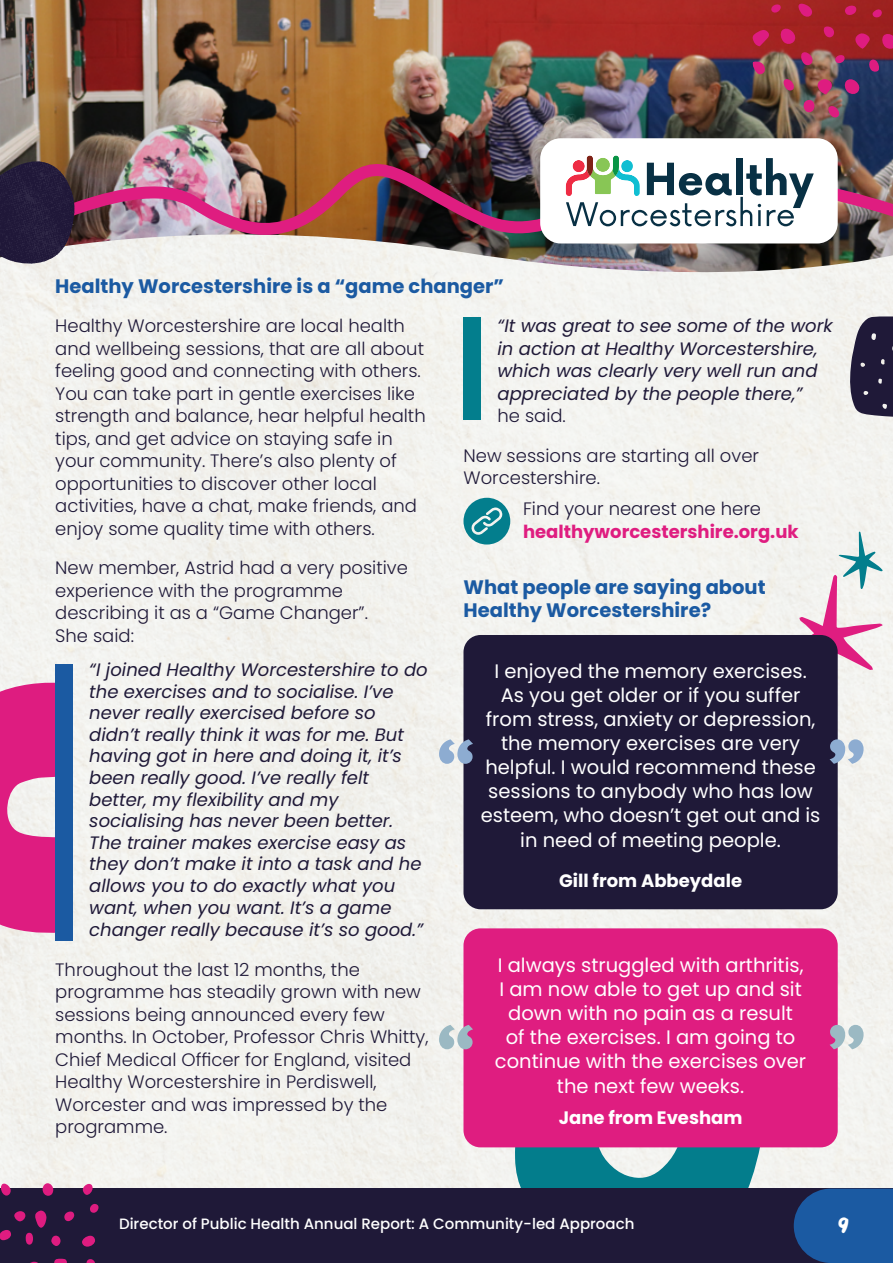
<style>
.page{position:relative;width:893px;height:1263px;background:#fff}
.page>*{position:absolute;margin:0;border:0;box-sizing:border-box;transform-origin:0 0}
.t1{font:21px "More Sugar";color:#fff}
.t2{font:19.5px/24.2px "Poppins";color:#fff;text-align:center}
.Fourth_Headings_H4{font:700 19.5px/22.5px "Poppins";color:#1b5aa2}
.t3{font:300 18px/22.5px "Poppins";color:#1f1938}
.t4{font:italic 18px/21.6px "Poppins";color:#1f1938}
.t5{font:700 18px "Poppins";color:#fff}
.t6{font:700 18px "Poppins";color:#df1d80}
.t7{font:500 15px "Poppins";color:#fff}
.s1{font-weight:300;font-style:normal}
</style>
<div class="page">
<div style="left:0;top:274px;width:893px;height:914px;background:#f2f2ee"></div>
<svg style="left:515px;top:1147px;width:252px;height:41px;fill:#037d8c"></svg>
<svg style="left:0;top:681px;width:55px;height:253px"></svg>
<div style="left:55px;top:664px;width:17px;height:277px;background:#1b5aa2"></div>
<svg style="left:463px;top:498px;width:47px;height:46px"></svg>
<div style="left:463px;top:635px;width:375px;height:274px;background:#1f1938;border-radius:17px"></div>
<div style="left:463px;top:928px;width:375px;height:219px;background:#df1d80;border-radius:17px"></div>
<img style="left:0;top:0;width:893px;height:274px">
<svg style="left:752px;top:29px;width:18px;height:17px"></svg>
<svg style="left:780px;top:28px;width:16px;height:17px"></svg>
<svg style="left:881px;top:33px;width:12px;height:17px"></svg>
<svg style="left:855px;top:33px;width:15px;height:16px"></svg>
<svg style="left:798px;top:3px;width:15px;height:14px"></svg>
<svg style="left:752px;top:60px;width:13px;height:15px"></svg>
<svg style="left:800px;top:51px;width:13px;height:15px"></svg>
<svg style="left:868px;top:59px;width:12px;height:13px"></svg>
<svg style="left:823px;top:26px;width:12px;height:12px"></svg>
<svg style="left:803px;top:78px;width:57px;height:40px"></svg>
<svg style="left:783px;top:78px;width:12px;height:13px"></svg>
<svg style="left:844px;top:5px;width:13px;height:11px"></svg>
<svg style="left:835px;top:54px;width:10px;height:10px"></svg>
<svg style="left:771px;top:4px;width:10px;height:9px"></svg>
<svg style="left:872px;top:9px;width:10px;height:9px"></svg>
<img style="left:0;top:145px;width:893px;height:126px">
<div style="left:540px;top:138px;width:298px;height:105px;background:#fff;border-radius:21px"></div>
<svg style="left:566px;top:155px;width:248px;height:71px"></svg>
<svg style="left:0;top:156px;width:76px;height:109px"></svg>
<svg style="left:849px;top:316px;width:44px;height:103px"></svg>
<div style="left:463px;top:318px;width:17px;height:102px;background:#037e8d"></div>
<svg style="left:439px;top:739px;width:34px;height:25px"></svg>
<svg style="left:439px;top:1025px;width:34px;height:24px"></svg>
<svg style="left:829px;top:739px;width:35px;height:25px"></svg>
<svg style="left:829px;top:1025px;width:35px;height:24px"></svg>
<svg style="left:783px;top:531px;width:99px;height:165px"></svg>
<div style="left:0;top:1188px;width:893px;height:75px;background:#1f1938"></div>
<svg style="left:35px;top:1210px;width:11px;height:18px"></svg>
<svg style="left:30px;top:1261px;width:8px;height:2px"></svg>
<svg style="left:82px;top:1235px;width:13px;height:12px"></svg>
<div style="left:43px;top:1183px;width:10px;height:13px;background:#de1c80;border-radius:50%"></div>
<svg style="left:54px;top:1258px;width:13px;height:5px"></svg>
<svg style="left:1px;top:1183px;width:10px;height:13px"></svg>
<svg style="left:14px;top:1211px;width:11px;height:10px"></svg>
<div style="left:0;top:1230px;width:11px;height:10px;background:#de1c80;border-radius:4px"></div>
<svg style="left:83px;top:1184px;width:10px;height:11px"></svg>
<svg style="left:86px;top:1259px;width:9px;height:4px"></svg>
<svg style="left:64px;top:1211px;width:11px;height:10px"></svg>
<div style="left:26px;top:1233px;width:7px;height:12px;background:#de1c80;border-radius:50%"></div>
<div style="left:51px;top:1235px;width:10px;height:11px;background:#de1c80;border-radius:50%"></div>
<div style="left:90px;top:1204px;width:9px;height:9px;background:#de1c80;border-radius:4px"></div>
<svg style="left:794px;top:1188px;width:99px;height:75px"></svg>
<h4 class="Fourth_Headings_H4" style="left:55px;top:275px;width:450px">Healthy Worcestershire is a “game changer”</h4>
<p class="t3" style="left:55px;top:315px;width:372px">Healthy Worcestershire are local health and wellbeing sessions, that are all about feeling good and connecting with others.<br>You can take part in gentle exercises like strength and balance, hear helpful health tips, and get advice on staying safe in your community. There’s also plenty of opportunities to discover other local activities, have a chat, make friends, and enjoy some quality time with others.</p>
<p class="t3" style="left:55px;top:557px;width:354px">New member, Astrid had a very positive experience with the programme describing it as a “Game Changer”.<br>She said:</p>
<p class="t4" style="left:89px;top:659px;width:340px">“I joined Healthy Worcestershire to do the exercises and to socialise. I’ve never really exercised before so didn’t really think it was for me. But having got in here and doing it, it’s been really good. I’ve really felt better, my flexibility and my socialising has never been better.<br>The trainer makes exercise easy as they don’t make it into a task and he allows you to do exactly what you want, when you want. It’s a game changer really because it’s so good.”</p>
<p class="t3" style="left:55px;top:958px;width:375px">Throughout the last 12 months, the programme has steadily grown with new sessions being announced every few months. In October, Professor Chris Whitty, Chief Medical Officer for England, visited Healthy Worcestershire in Perdiswell, Worcester and was impressed by the programme.</p>
<p class="t4" style="left:497px;top:315px;width:337px;line-height:22.5px">“It was great to see some of the work in action at Healthy Worcestershire, which was clearly very well run and appreciated by the people there,”<br><span class="s1">he said.</span></p>
<p class="t3" style="left:463px;top:444px;width:297px">New sessions are starting all over<br>Worcestershire.</p>
<p class="t3" style="left:523px;top:498px;width:240px">Find your nearest one here</p>
<p class="t6" style="left:523px;top:521px;width:277px">healthyworcestershire.org.uk</p>
<p class="Fourth_Headings_H4" style="left:463px;top:576px;width:304px">What people are saying about<br>Healthy Worcestershire?</p>
<p class="t2" style="left:481px;top:659px;width:341px">I enjoyed the memory exercises.<br>As you get older or if you suffer from stress, anxiety or depression, the memory exercises are very helpful. I would recommend these sessions to anybody who has low esteem, who doesn’t get out and is in need of meeting people.</p>
<p class="t5" style="left:559px;top:870px;width:185px">Gill from Abbeydale</p>
<p class="t2" style="left:495px;top:953px;width:313px">I always struggled with arthritis,<br>I am now able to get up and sit down with no pain as a result<br>of the exercises. I am going to continue with the exercises over the next few weeks.</p>
<p class="t5" style="left:559px;top:1108px;width:185px">Jane from Evesham</p>
<p class="t7" style="left:119px;top:1215px;width:517px">Director of Public Health Annual Report: A Community-led Approach</p>
<p class="t1" style="left:838px;top:1209px;width:13px">9</p>
</div>
